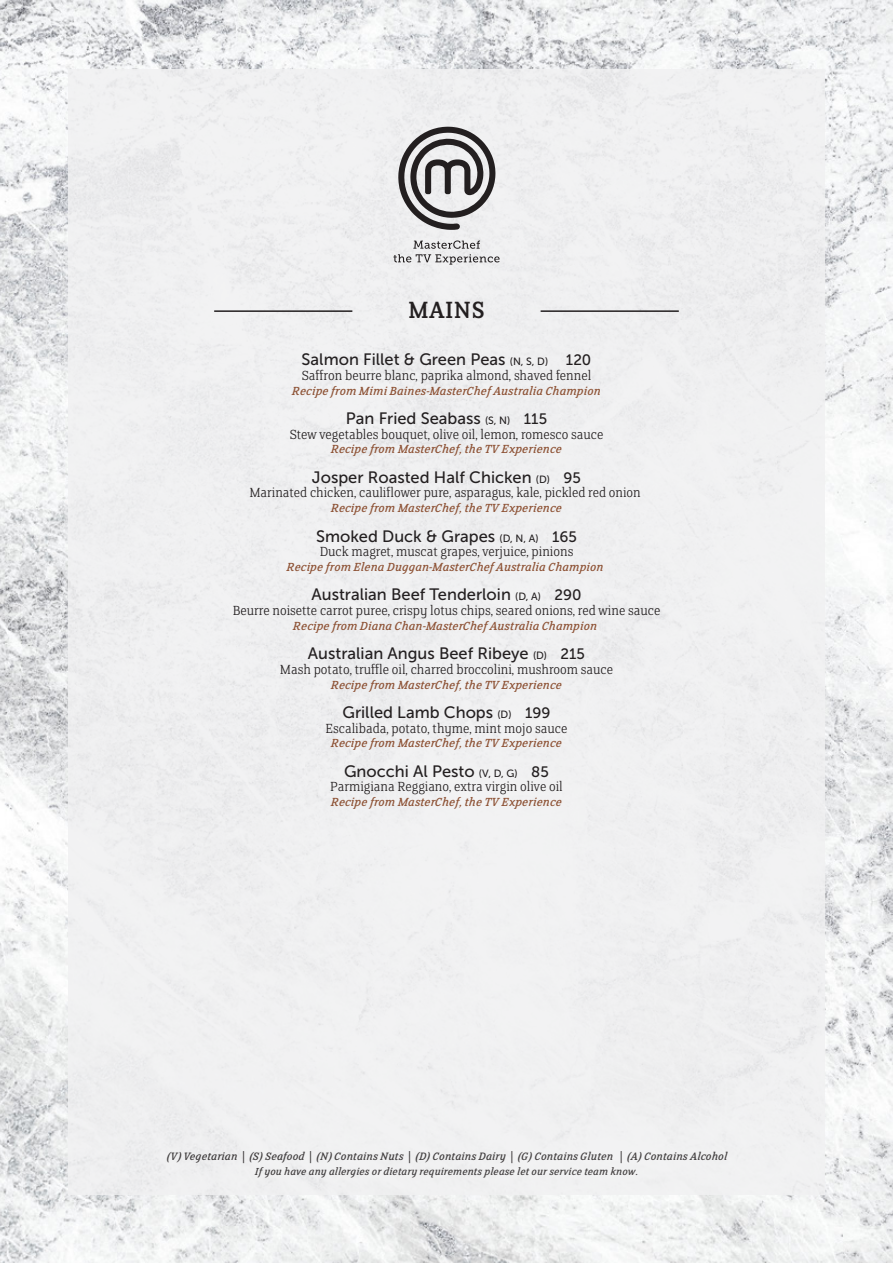
<style>
.page{position:relative;width:893px;height:1263px;background:#fff}
.page>*{position:absolute;margin:0;border:0;box-sizing:border-box;transform-origin:0 0}
.t1{font:26.4px "FS Clerkenwell";color:#231f20}
.t2{font:16.5px "Museo Sans 500";color:#231f20}
.t3{font:300 14.85px "FS Clerkenwell";color:#231f20}
.t4{font:italic 13.2px "FS Clerkenwell";color:#8e5336}
.t5{font:italic 12.15px "FS Clerkenwell";color:#231f20}
.t6{font:italic 11.4px "FS Clerkenwell";color:#231f20}
.s1{font-size:10.5px}
.s2{font-size:15px}
</style>
<div class="page">
<img style="left:0;top:0;width:893px;height:1263px">
<div style="left:68px;top:69px;width:757px;height:1125px;background:#f1f1f2"></div>
<svg style="left:398px;top:126px;width:98px;height:104px"></svg>
<svg style="left:393px;top:240px;width:107px;height:25px"></svg>
<hr style="left:541px;top:310px;width:138px;height:2px;background:#231f20">
<hr style="left:214px;top:310px;width:138px;height:2px;background:#231f20">
<h1 class="t1" style="left:408px;top:297px;width:79px">MAINS</h1>
<p class="t2" style="left:302px;top:350px;width:291px">Salmon Fillet &amp; Green Peas <span class="s1">(N, S, D)</span> <span class="s2">120</span></p>
<p class="t3" style="left:302px;top:368px;width:291px">Saffron beurre blanc, paprika almond, shaved fennel</p>
<p class="t4" style="left:292px;top:384px;width:310px">Recipe from Mimi Baines-MasterChef Australia Champion</p>
<p class="t2" style="left:346px;top:409px;width:203px">Pan Fried Seabass <span class="s1">(S, N)</span> <span class="s2">115</span></p>
<p class="t3" style="left:290px;top:427px;width:315px">Stew vegetables bouquet, olive oil, lemon, romesco sauce</p>
<p class="t4" style="left:331px;top:443px;width:232px">Recipe from MasterChef, the TV Experience</p>
<p class="t2" style="left:312px;top:468px;width:271px">Josper Roasted Half Chicken <span class="s1">(D)</span> <span class="s2">95</span></p>
<p class="t3" style="left:249px;top:486px;width:393px">Marinated chicken, cauliflower pure, asparagus, kale, pickled red onion</p>
<p class="t4" style="left:331px;top:502px;width:232px">Recipe from MasterChef, the TV Experience</p>
<p class="t2" style="left:316px;top:527px;width:262px">Smoked Duck &amp; Grapes <span class="s1">(D, N, A)</span> <span class="s2">165</span></p>
<p class="t3" style="left:320px;top:545px;width:255px">Duck magret, muscat grapes, verjuice, pinions</p>
<p class="t4" style="left:287px;top:561px;width:318px">Recipe from Elena Duggan-MasterChef Australia Champion</p>
<p class="t2" style="left:311px;top:586px;width:271px">Australian Beef Tenderloin <span class="s1">(D, A)</span> <span class="s2">290</span></p>
<p class="t3" style="left:233px;top:604px;width:429px">Beurre noisette carrot puree, crispy lotus chips, seared onions, red wine sauce</p>
<p class="t4" style="left:293px;top:619px;width:305px">Recipe from Diana Chan-MasterChef Australia Champion</p>
<p class="t2" style="left:308px;top:644px;width:279px">Australian Angus Beef Ribeye <span class="s1">(D)</span> <span class="s2">215</span></p>
<p class="t3" style="left:280px;top:662px;width:335px">Mash potato, truffle oil, charred broccolini, mushroom sauce</p>
<p class="t4" style="left:331px;top:678px;width:232px">Recipe from MasterChef, the TV Experience</p>
<p class="t2" style="left:342px;top:703px;width:209px">Grilled Lamb Chops <span class="s1">(D)</span> <span class="s2">199</span></p>
<p class="t3" style="left:326px;top:721px;width:243px">Escalibada, potato, thyme, mint mojo sauce</p>
<p class="t4" style="left:331px;top:737px;width:232px">Recipe from MasterChef, the TV Experience</p>
<p class="t2" style="left:344px;top:762px;width:206px">Gnocchi Al Pesto <span class="s1">(V, D, G)</span> <span class="s2">85</span></p>
<p class="t3" style="left:330px;top:780px;width:234px">Parmigiana Reggiano, extra virgin olive oil</p>
<p class="t4" style="left:331px;top:796px;width:232px">Recipe from MasterChef, the TV Experience</p>
<p class="t5" style="left:167px;top:1151px;width:562px">(V) Vegetarian | (S) Seafood | (N) Contains Nuts | (D) Contains Dairy | (G) Contains Gluten | (A) Contains Alcohol</p>
<p class="t6" style="left:255px;top:1166px;width:385px">If you have any allergies or dietary requirements please let our service team know.</p>
</div>
